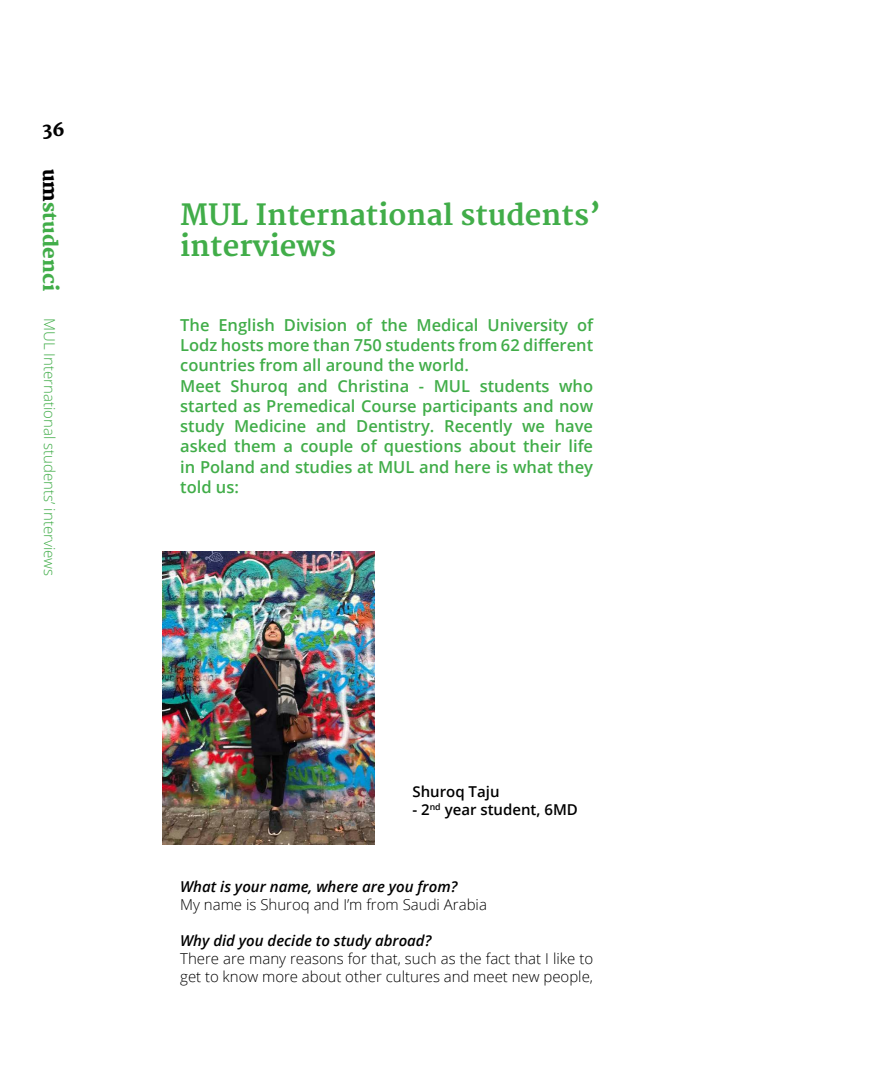
<style>
.page{position:relative;width:893px;height:1085px;background:#fff}
.page>*{position:absolute;margin:0;border:0;box-sizing:border-box;transform-origin:0 0}
.t1{font:700 28.5px/31.5px "Merriweather";color:#41ad49}
.t2{font:800 19.5px "Merriweather";color:#41ad49}
.t3{font:800 18.45px "Merriweather";color:#000}
.t4{font:600 16.5px/20.2px "Open Sans";color:#41ad49}
.t5{font:300 15px/18px "Open Sans";color:#000}
.t6{font:italic 600 15px "Open Sans";color:#000}
.t7{font:300 15px "Open Sans";color:#41ad49}
.t8{font:600 15px "Open Sans";color:#000}
.s1{color:#000}
</style>
<div class="page">
<img style="left:162px;top:551px;width:213px;height:293px">
<p class="t3" style="left:43px;top:119px;width:24px">36</p>
<p class="t2" style="left:62px;top:169px;width:124px;rotate:90deg"><span class="s1">um</span>studenci</p>
<p class="t7" style="left:60px;top:318px;width:259px;rotate:90deg">MUL International students’ interviews</p>
<h1 class="t1" style="left:180px;top:200px;width:422px">MUL International students’ interviews</h1>
<p class="t4" style="left:180px;top:314px;width:414px">The English Division of the Medical University of Lodz hosts more than 750 students from 62 different countries from all around the world.<br>Meet Shuroq and Christina - MUL students who started as Premedical Course participants and now study Medicine and Dentistry. Recently we have asked them a couple of questions about their life in Poland and studies at MUL and here is what they told us:</p>
<p class="t8" style="left:412px;top:781px;width:89px">Shuroq Taju</p>
<p class="t8" style="left:412px;top:799px;width:167px">- 2<sup>nd</sup> year student, 6MD</p>
<p class="t6" style="left:180px;top:876px;width:279px">What is your name, where are you from?</p>
<p class="t5" style="left:180px;top:895px;width:308px">My name is Shuroq and I’m from Saudi Arabia</p>
<p class="t6" style="left:180px;top:930px;width:253px">Why did you decide to study abroad?</p>
<p class="t5" style="left:180px;top:949px;width:414px">There are many reasons for that, such as the fact that I like to get to know more about other cultures and meet new people,</p>
</div>
